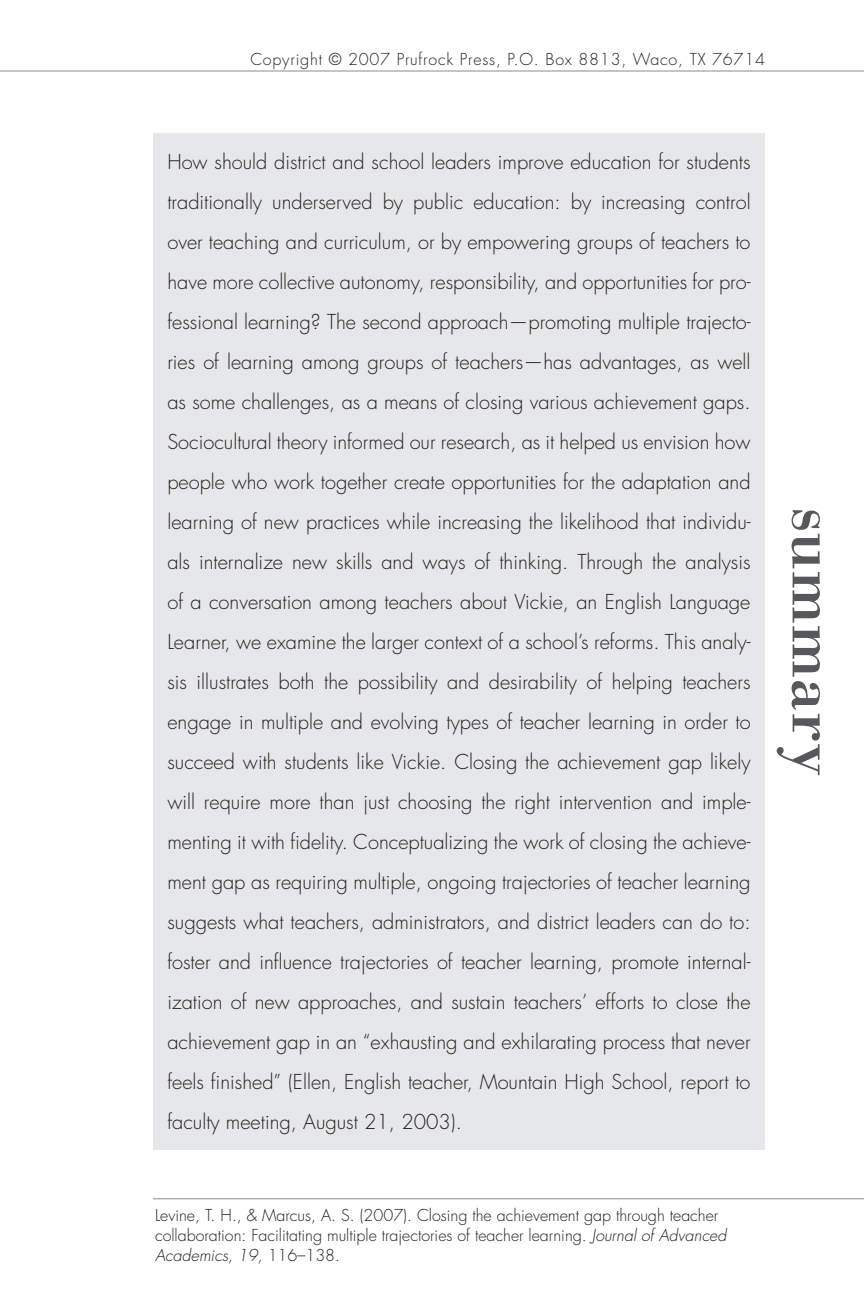
<style>
.page{position:relative;width:864px;height:1296px;background:#fff}
.page>*{position:absolute;margin:0;border:0;box-sizing:border-box;transform-origin:0 0}
.t1{font:68px "Bodoni LT Std";color:#57585a}
.t2{font:300 20px/40px "Futura LT";color:#231f20;text-align:justify}
.t3{font:300 16px/20px "Futura LT";color:#231f20}
.t4{font:300 16px "Futura LT";letter-spacing:.05em;color:#231f20}
.s1{font-style:italic}
</style>
<div class="page">
<hr style="left:0;top:70px;width:864px;height:2px;background:#8a8c8f">
<hr style="left:153px;top:1198px;width:711px;height:1px;background:#8a8c8f">
<div style="left:153px;top:133px;width:612px;height:1017px;background:#e6e7e9"></div>
<p class="t4" style="left:250px;top:50px;width:516px">Copyright © 2007 Prufrock Press, P.O. Box 8813, Waco, TX 76714</p>
<p class="t2" style="left:167px;top:143px;width:585px">How should district and school leaders improve education for students traditionally underserved by public education: by increasing control over teaching and curriculum, or by empowering groups of teachers to have more collective autonomy, responsibility, and opportunities for pro&shy;fessional learning? The second approach—promoting multiple trajecto&shy;ries of learning among groups of teachers—has advantages, as well as some challenges, as a means of closing various achievement gaps.<br>Sociocultural theory informed our research, as it helped us envision how people who work together create opportunities for the adaptation and learning of new practices while increasing the likelihood that individu&shy;als internalize new skills and ways of thinking. Through the analysis of a conversation among teachers about Vickie, an English Language Learner, we examine the larger context of a school’s reforms. This analy&shy;sis illustrates both the possibility and desirability of helping teachers engage in multiple and evolving types of teacher learning in order to succeed with students like Vickie. Closing the achievement gap likely will require more than just choosing the right intervention and imple&shy;menting it with fidelity. Conceptualizing the work of closing the achieve&shy;ment gap as requiring multiple, ongoing trajectories of teacher learning suggests what teachers, administrators, and district leaders can do to: foster and influence trajectories of teacher learning, promote internal&shy;ization of new approaches, and sustain teachers’ efforts to close the achievement gap in an “exhausting and exhilarating process that never feels finished” (Ellen, English teacher, Mountain High School, report to faculty meeting, August 21, 2003).</p>
<h1 class="t1" style="left:857px;top:507px;width:272px;rotate:90deg">summary</h1>
<p class="t3" style="left:155px;top:1205px;width:573px">Levine, T. H., &amp; Marcus, A. S. (2007). Closing the achievement gap through teacher collaboration: Facilitating multiple trajectories of teacher learning. <span class="s1">Journal of Advanced<br>Academics, 19,</span> 116–138.</p>
</div>
